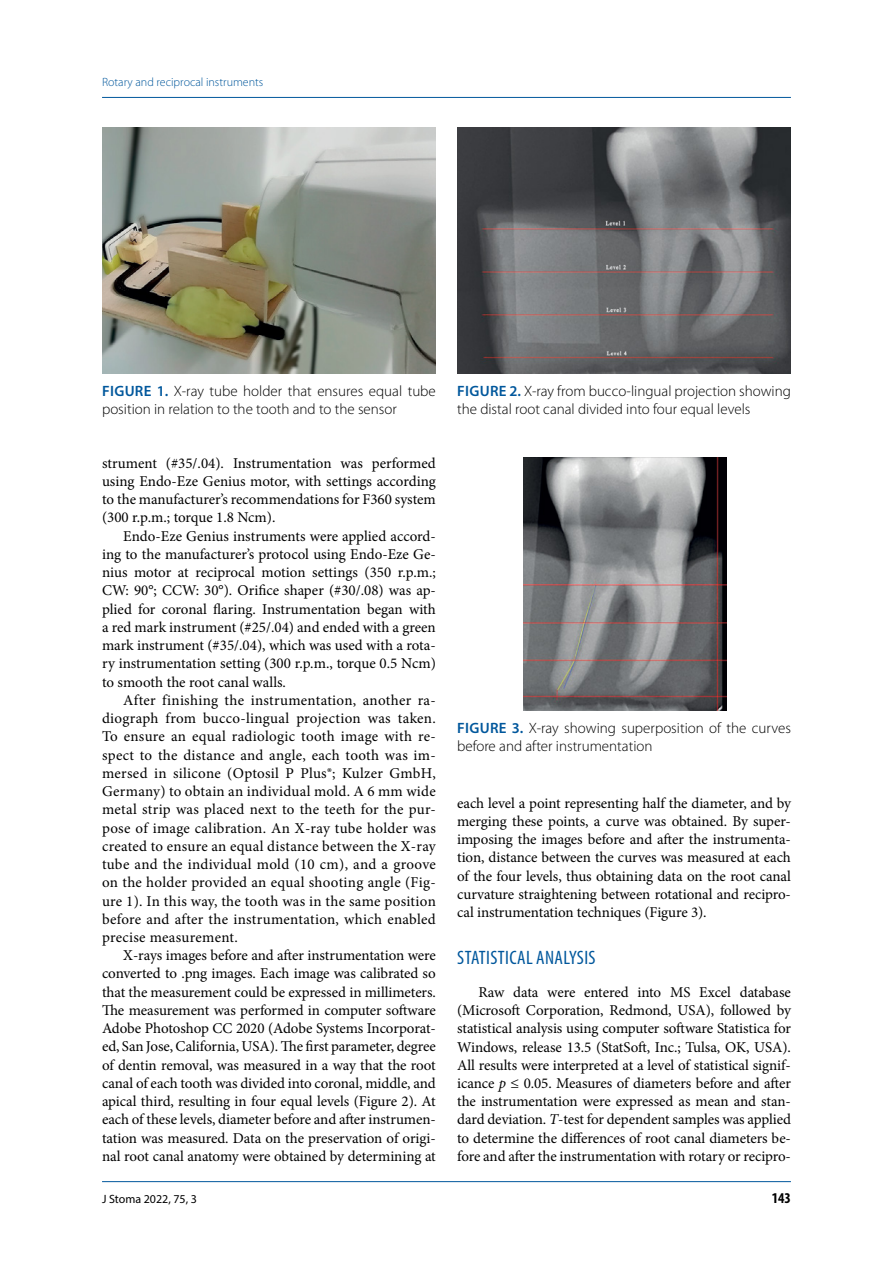
<style>
.page{position:relative;width:893px;height:1263px;background:#fff}
.page>*{position:absolute;margin:0;border:0;box-sizing:border-box;transform-origin:0 0}
.t1{font:condensed 19.5px "Myriad Pro";letter-spacing:.02em;color:#00579c}
.t2{font:15px/18.3px "Minion Pro";letter-spacing:-.005em;color:#000;text-align:justify}
.t3{font:300 15px/18px "Myriad Pro";color:#000}
.t4{font:700 condensed 15px "Myriad Pro";color:#000}
.t5{font:300 12px "Myriad Pro";color:#00579c}
.t6{font:12px "Myriad Pro";color:#000}
.s1{font-weight:600;color:#00579c}
.s2{font-style:italic}
</style>
<div class="page">
<hr style="left:102px;top:97px;width:689px;height:1px;background:#00579c">
<hr style="left:102px;top:1181px;width:689px;height:1px;background:#00579c">
<img style="left:102px;top:128px;width:334px;height:245px">
<img style="left:457px;top:128px;width:334px;height:245px">
<img style="left:523px;top:457px;width:203px;height:254px">
<p class="t5" style="left:102px;top:76px;width:163px">Rotary and reciprocal instruments</p>
<p class="t3" style="left:102px;top:382px;width:335px"><span class="s1">FIGURE 1.</span> X-ray tube holder that ensures equal tube position in relation to the tooth and to the sensor</p>
<p class="t3" style="left:457px;top:382px;width:335px"><span class="s1">FIGURE 2.</span> X-ray from bucco-lingual projection showing the distal root canal divided into four equal levels</p>
<p class="t2" style="left:102px;top:454px;width:335px">strument (#35/.04). Instrumentation was performed using Endo-Eze Genius motor, with settings according to the manufacturer’s recommendations for F360 system (300 r.p.m.; torque 1.8 Ncm).</p>
<p class="t2" style="left:102px;top:527px;width:335px;text-indent:21px">Endo-Eze Genius instruments were applied accord&shy;ing to the manufacturer’s protocol using Endo-Eze Ge&shy;nius motor at reciprocal motion settings (350 r.p.m.; CW: 90°; CCW: 30°). Orifice shaper (#30/.08) was ap&shy;plied for coronal flaring. Instrumentation began with a red mark instrument (#25/.04) and ended with a green mark instrument (#35/.04), which was used with a rota&shy;ry instrumentation setting (300 r.p.m., torque 0.5 Ncm) to smooth the root canal walls.</p>
<p class="t2" style="left:102px;top:691px;width:335px;text-indent:21px">After finishing the instrumentation, another ra&shy;diograph from bucco-lingual projection was taken.<br>To ensure an equal radiologic tooth image with re&shy;spect to the distance and angle, each tooth was im&shy;mersed in silicone (Optosil P Plus®; Kulzer GmbH, Germany) to obtain an individual mold. A 6 mm wide metal strip was placed next to the teeth for the pur&shy;pose of image calibration. An X-ray tube holder was created to ensure an equal distance between the X-ray tube and the individual mold (10 cm), and a groove on the holder provided an equal shooting angle (Fig&shy;ure 1). In this way, the tooth was in the same position before and after the instrumentation, which enabled precise measurement.</p>
<p class="t2" style="left:102px;top:946px;width:335px;text-indent:21px">X-rays images before and after instrumentation were converted to .png images. Each image was calibrated so that the measurement could be expressed in millimeters.<br>The measurement was performed in computer software Adobe Photoshop CC 2020 (Adobe Systems Incorporat&shy;ed, San Jose, California, USA). The first parameter, degree of dentin removal, was measured in a way that the root canal of each tooth was divided into coronal, middle, and apical third, resulting in four equal levels (Figure 2). At each of these levels, diameter before and after instrumen&shy;tation was measured. Data on the preservation of origi&shy;nal root canal anatomy were obtained by determining at</p>
<p class="t6" style="left:102px;top:1192px;width:96px">J Stoma 2022, 75, 3</p>
<p class="t3" style="left:457px;top:719px;width:335px"><span class="s1">FIGURE 3.</span> X-ray showing superposition of the curves before and after instrumentation</p>
<p class="t2" style="left:457px;top:794px;width:335px">each level a point representing half the diameter, and by merging these points, a curve was obtained. By super&shy;imposing the images before and after the instrumenta&shy;tion, distance between the curves was measured at each of the four levels, thus obtaining data on the root canal curvature straightening between rotational and recipro&shy;cal instrumentation techniques (Figure 3).</p>
<h1 class="t1" style="left:457px;top:945px;width:138px">STATISTICAL ANALYSIS</h1>
<p class="t2" style="left:457px;top:983px;width:335px;text-indent:21px">Raw data were entered into MS Excel database (Microsoft Corporation, Redmond, USA), followed by statistical analysis using computer software Statistica for Windows, release 13.5 (StatSoft, Inc.; Tulsa, OK, USA).<br>All results were interpreted at a level of statistical signif&shy;icance <span class="s2">p</span> ≤ 0.05. Measures of diameters before and after the instrumentation were expressed as mean and stan&shy;dard deviation. <span class="s2">T</span>-test for dependent samples was applied to determine the differences of root canal diameters be&shy;fore and after the instrumentation with rotary or recipro-</p>
<p class="t4" style="left:772px;top:1189px;width:21px">143</p>
</div>
